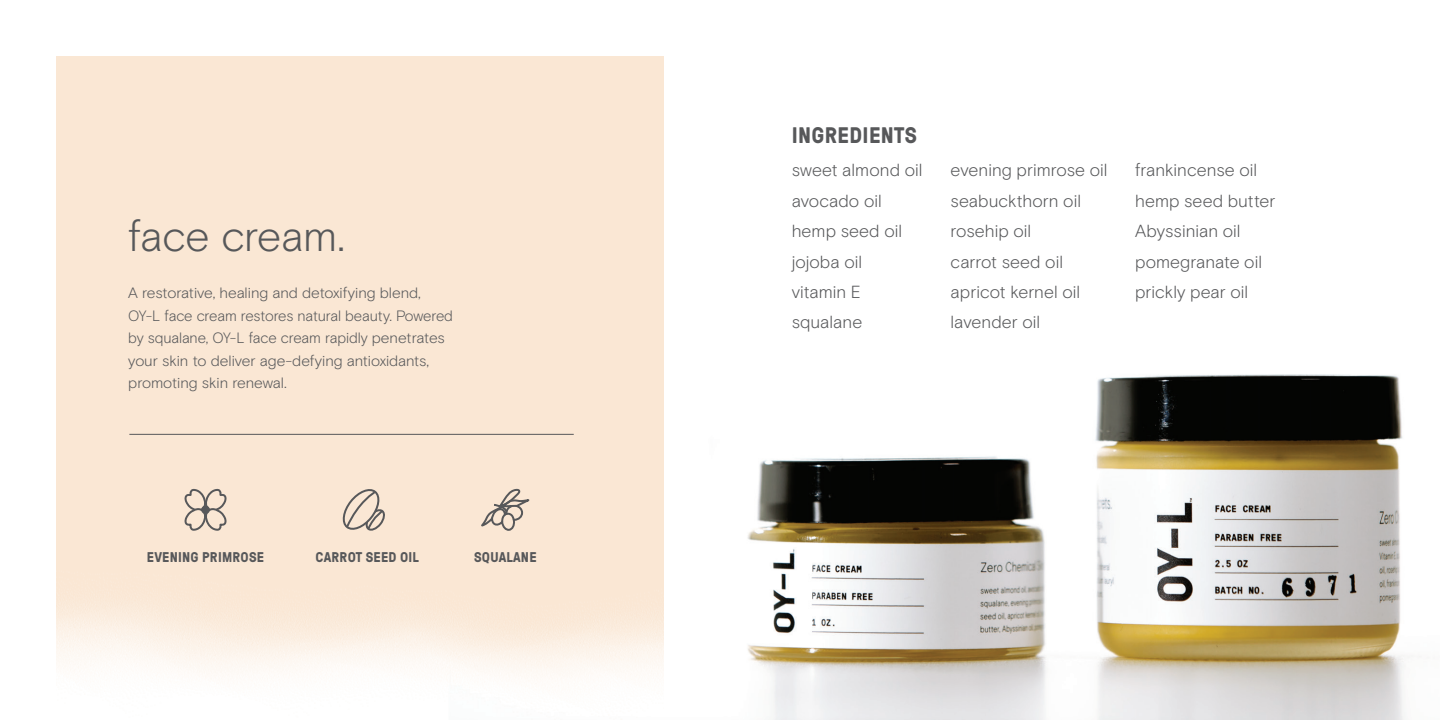
<style>
.page{position:relative;width:1440px;height:720px;background:#fff}
.page>*{position:absolute;margin:0;border:0;box-sizing:border-box;transform-origin:0 0}
.t1{font:300 42.4px "Basis Grotesque Pro";letter-spacing:-.01em;color:#57585a}
.t2{font:700 22.4px "GT Pressura";letter-spacing:.015em;color:#57585a}
.t3{font:300 17.6px/30.4px "Basis Grotesque Pro";letter-spacing:.005em;color:#57585a}
.t4{font:300 15px/22.4px "Basis Grotesque Pro";letter-spacing:-.01em;color:#57585a}
.t5{font:700 14.2px "GT Pressura";letter-spacing:.015em;color:#57585a}
</style>
<div class="page">
<img style="left:747px;top:374px;width:673px;height:346px">
<hr style="left:129px;top:434px;width:445px;height:1px;background:#57585a">
<svg style="left:183px;top:488px;width:45px;height:43px;background:#d5c6b8"></svg>
<div style="left:201px;top:505px;width:9px;height:9px;background:#57585a;border-radius:50%"></div>
<svg style="left:340px;top:485px;width:47px;height:47px;background:#d9cabb"></svg>
<svg style="left:480px;top:488px;width:51px;height:49px;background:#dacbbc"></svg>
<h1 class="t1" style="left:128px;top:212px;width:218px">face cream.</h1>
<p class="t4" style="left:128px;top:282px;width:326px">A restorative, healing and detoxifying blend, OY-L face cream restores natural beauty. Powered by squalane, OY-L face cream rapidly penetrates your skin to deliver age-defying antioxidants, promoting skin renewal.</p>
<p class="t5" style="left:147px;top:547px;width:119px">EVENING PRIMROSE</p>
<p class="t5" style="left:315px;top:547px;width:105px">CARROT SEED OIL</p>
<p class="t5" style="left:474px;top:547px;width:64px">SQUALANE</p>
<p class="t2" style="left:792px;top:119px;width:127px">INGREDIENTS</p>
<p class="t3" style="left:792px;top:155px;width:132px">sweet almond oil avocado oil hemp seed oil jojoba oil<br>vitamin E squalane</p>
<p class="t3" style="left:951px;top:155px;width:158px">evening primrose oil seabuckthorn oil rosehip oil<br>carrot seed oil apricot kernel oil lavender oil</p>
<p class="t3" style="left:1135px;top:155px;width:142px">frankincense oil hemp seed butter<br>Abyssinian oil pomegranate oil prickly pear oil</p>
</div>
